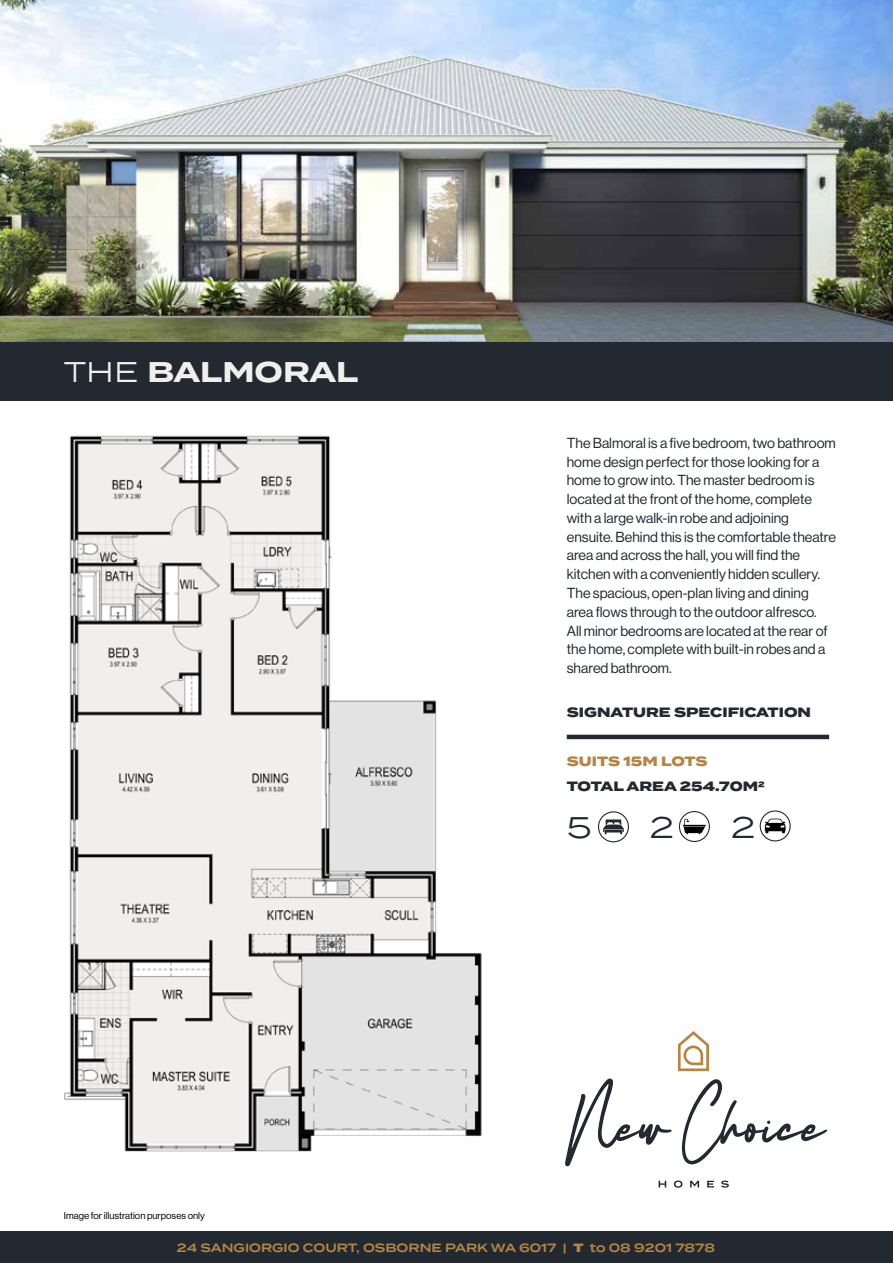
<style>
.page{position:relative;width:893px;height:1263px;background:#fff}
.page>*{position:absolute;margin:0;border:0;box-sizing:border-box;transform-origin:0 0}
.t1{font:29.85px "Termina";color:#232930}
.t2{font:700 28.5px "Termina";color:#f1efec}
.t3{font:14.25px/18.8px "N Haas Grotesk DS Pro 55 Rg";color:#232930}
.t4{font:800 13.5px "Termina";color:#232930}
.t5{font:800 13.5px "Termina";color:#b58545}
.t6{font:600 12px "Termina";color:#b58545}
.t7{font:9.75px "N Haas Grotesk DS Pro 55 Rg";color:#000}
.s1{font-weight:400}
.s2{font-weight:900}
</style>
<div class="page">
<div style="left:0;top:1231px;width:893px;height:32px;background:#232930"></div>
<svg style="left:565px;top:1078px;width:106px;height:88px"></svg>
<svg style="left:682px;top:1079px;width:145px;height:85px"></svg>
<svg style="left:659px;top:1181px;width:7px;height:6px"></svg>
<svg style="left:674px;top:1180px;width:8px;height:8px"></svg>
<svg style="left:690px;top:1181px;width:9px;height:6px"></svg>
<svg style="left:707px;top:1181px;width:7px;height:6px"></svg>
<svg style="left:721px;top:1180px;width:8px;height:8px"></svg>
<svg style="left:678px;top:1031px;width:31px;height:40px"></svg>
<div style="left:0;top:341px;width:893px;height:59px;background:#232930"></div>
<img style="left:0;top:0;width:893px;height:341px">
<hr style="left:567px;top:735px;width:262px;height:4px;background:#232930">
<div style="left:598px;top:811px;width:31px;height:31px;border:1px solid #232930;border-radius:50%"></div>
<svg style="left:603px;top:819px;width:21px;height:15px"></svg>
<div style="left:760px;top:810px;width:31px;height:31px;border:1px solid #232930;border-radius:50%"></div>
<svg style="left:765px;top:818px;width:20px;height:15px"></svg>
<div style="left:679px;top:811px;width:31px;height:31px;border:1px solid #232930;border-radius:50%"></div>
<svg style="left:683px;top:819px;width:23px;height:15px"></svg>
<img style="left:64px;top:435px;width:418px;height:717px">
<h2 class="t2" style="left:64px;top:350px;width:296px"><span class="s1">THE</span> BALMORAL</h2>
<p class="t7" style="left:64px;top:1209px;width:143px">Image for illustration purposes only</p>
<p class="t3" style="left:567px;top:434px;width:271px">The Balmoral is a five bedroom, two bathroom home design perfect for those looking for a home to grow into. The master bedroom is located at the front of the home, complete with a large walk-in robe and adjoining ensuite. Behind this is the comfortable theatre area and across the hall, you will find the kitchen with a conveniently hidden scullery.<br>The spacious, open-plan living and dining area flows through to the outdoor alfresco.<br>All minor bedrooms are located at the rear of the home, complete with built-in robes and a shared bathroom.</p>
<p class="t4" style="left:567px;top:702px;width:246px">SIGNATURE SPECIFICATION</p>
<p class="t5" style="left:567px;top:751px;width:142px">SUITS 15M LOTS</p>
<p class="t4" style="left:567px;top:776px;width:199px">TOTAL AREA 254.70M2</p>
<h1 class="t1" style="left:567px;top:805px;width:26px">5</h1>
<h1 class="t1" style="left:650px;top:805px;width:26px">2</h1>
<h1 class="t1" style="left:731px;top:805px;width:26px">2</h1>
<p class="t6" style="left:177px;top:1238px;width:540px">24 SANGIORGIO COURT, OSBORNE PARK WA 6017 | <span class="s2">T</span> to 08 9201 7878</p>
</div>
